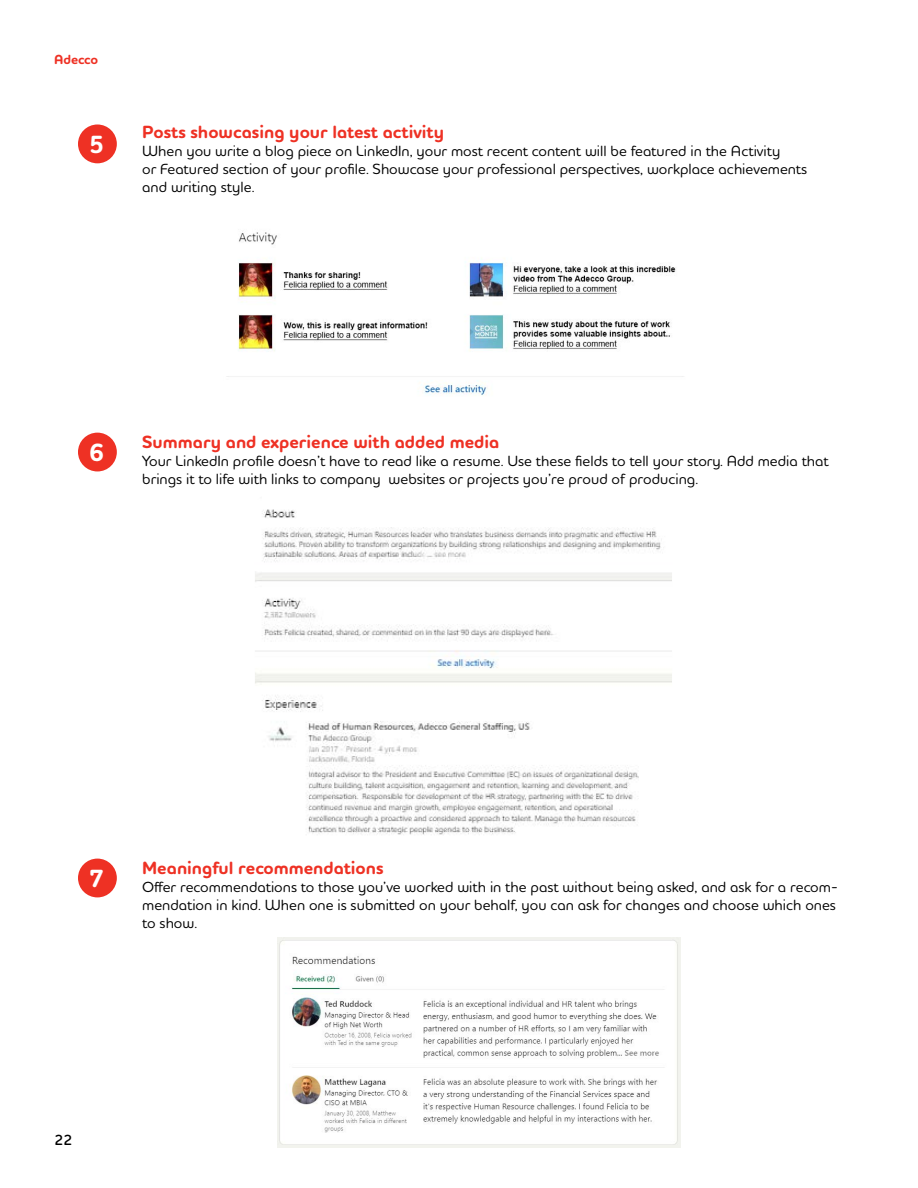
<style>
.page{position:relative;width:918px;height:1188px;background:#fff}
.page>*{position:absolute;margin:0;border:0;box-sizing:border-box;transform-origin:0 0}
.t1{font:700 25.35px "Houschka Head";color:#fff}
.t2{font:700 18px "Houschka Head";color:#ee3124}
.t3{font:500 15px/18px "Houschka Head";color:#000}
.t4{font:600 15px "Houschka Head";color:#000}
.t5{font:700 13.5px "Houschka Head";color:#ee3124}
</style>
<div class="page">
<div style="left:78px;top:124px;width:39px;height:39px;background:#ee3124;border-radius:50%"></div>
<div style="left:78px;top:433px;width:39px;height:38px;background:#ee3124;border-radius:50%"></div>
<img style="left:255px;top:509px;width:417px;height:326px">
<img style="left:227px;top:232px;width:457px;height:164px">
<div style="left:78px;top:859px;width:39px;height:38px;background:#ee3124;border-radius:50%"></div>
<img style="left:277px;top:937px;width:404px;height:210px">
<p class="t5" style="left:54px;top:51px;width:46px">Adecco</p>
<h1 class="t1" style="left:89px;top:128px;width:17px">5</h1>
<p class="t2" style="left:142px;top:121px;width:303px">Posts showcasing your latest activity</p>
<p class="t3" style="left:142px;top:142px;width:667px">When you write a blog piece on LinkedIn, your most recent content will be featured in the Activity<br>or Featured section of your profile. Showcase your professional perspectives, workplace achievements and writing style.</p>
<h1 class="t1" style="left:89px;top:436px;width:17px">6</h1>
<p class="t2" style="left:142px;top:430px;width:359px">Summary and experience with added media</p>
<p class="t3" style="left:142px;top:451px;width:688px">Your LinkedIn profile doesn’t have to read like a resume. Use these fields to tell your story. Add media that brings it to life with links to company websites or projects you’re proud of producing.</p>
<h1 class="t1" style="left:89px;top:862px;width:17px">7</h1>
<p class="t2" style="left:142px;top:857px;width:243px">Meaningful recommendations</p>
<p class="t3" style="left:142px;top:878px;width:698px">Offer recommendations to those you’ve worked with in the past without being asked, and ask for a recom&shy;mendation in kind. When one is submitted on your behalf, you can ask for changes and choose which ones to show.</p>
<p class="t4" style="left:55px;top:1131px;width:19px">22</p>
</div>
